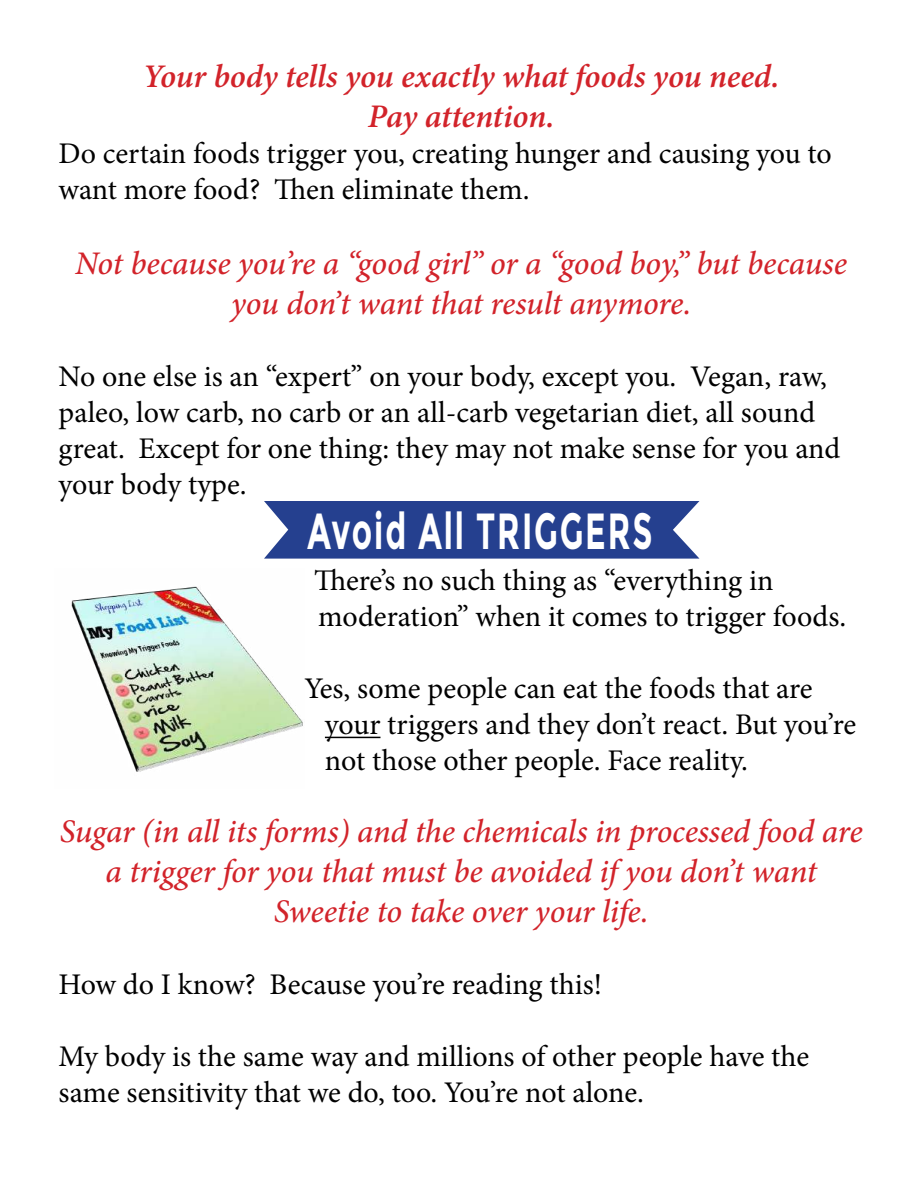
<style>
.page{position:relative;width:918px;height:1188px;background:#fff}
.page>*{position:absolute;margin:0;border:0;box-sizing:border-box;transform-origin:0 0}
.t1{font:700 50.7px "Montserrat";letter-spacing:.06em;color:#fff;scale:.62 1}
.t2{font:italic 500 33px/39.6px "Minion Pro";letter-spacing:-.005em;color:#d2232a;text-align:center}
.t3{font:italic 600 33px/39.6px "Minion Pro";letter-spacing:-.005em;color:#d2232a;text-align:center}
.t4{font:30px/36px "Minion Pro";color:#000}
</style>
<div class="page">
<svg style="left:264px;top:501px;width:435px;height:58px;background:#324c96"></svg>
<hr style="left:325px;top:737px;width:55px;height:1px;background:#000">
<img style="left:71px;top:586px;width:232px;height:186px">
<p class="t3" style="left:143px;top:56px;width:638px">Your body tells you exactly what foods you need.<br>Pay attention.</p>
<p class="t4" style="left:58px;top:135px;width:775px">Do certain foods trigger you, creating hunger and causing you to want more food? Then eliminate them.</p>
<p class="t2" style="left:75px;top:244px;width:773px">Not because you’re a “good girl” or a “good boy,” but because you don’t want that result anymore.</p>
<p class="t4" style="left:58px;top:358px;width:783px">No one else is an “expert” on your body, except you. Vegan, raw, paleo, low carb, no carb or an all-carb vegetarian diet, all sound great. Except for one thing: they may not make sense for you and your body type.</p>
<h1 class="t1" style="left:308px;top:501px;width:558px">Avoid All TRIGGERS</h1>
<p class="t4" style="left:314px;top:563px;width:534px">There’s no such thing as “everything in moderation” when it comes to trigger foods.</p>
<p class="t4" style="left:325px;top:671px;width:533px;text-indent:-20px">Yes, some people can eat the foods that are your triggers and they don’t react. But you’re not those other people. Face reality.</p>
<p class="t2" style="left:60px;top:812px;width:805px">Sugar (in all its forms) and the chemicals in processed food are a trigger for you that must be avoided if you don’t want<br>Sweetie to take over your life.</p>
<p class="t4" style="left:58px;top:966px;width:545px">How do I know? Because you’re reading this!</p>
<p class="t4" style="left:58px;top:1038px;width:752px">My body is the same way and millions of other people have the same sensitivity that we do, too. You’re not alone.</p>
</div>
